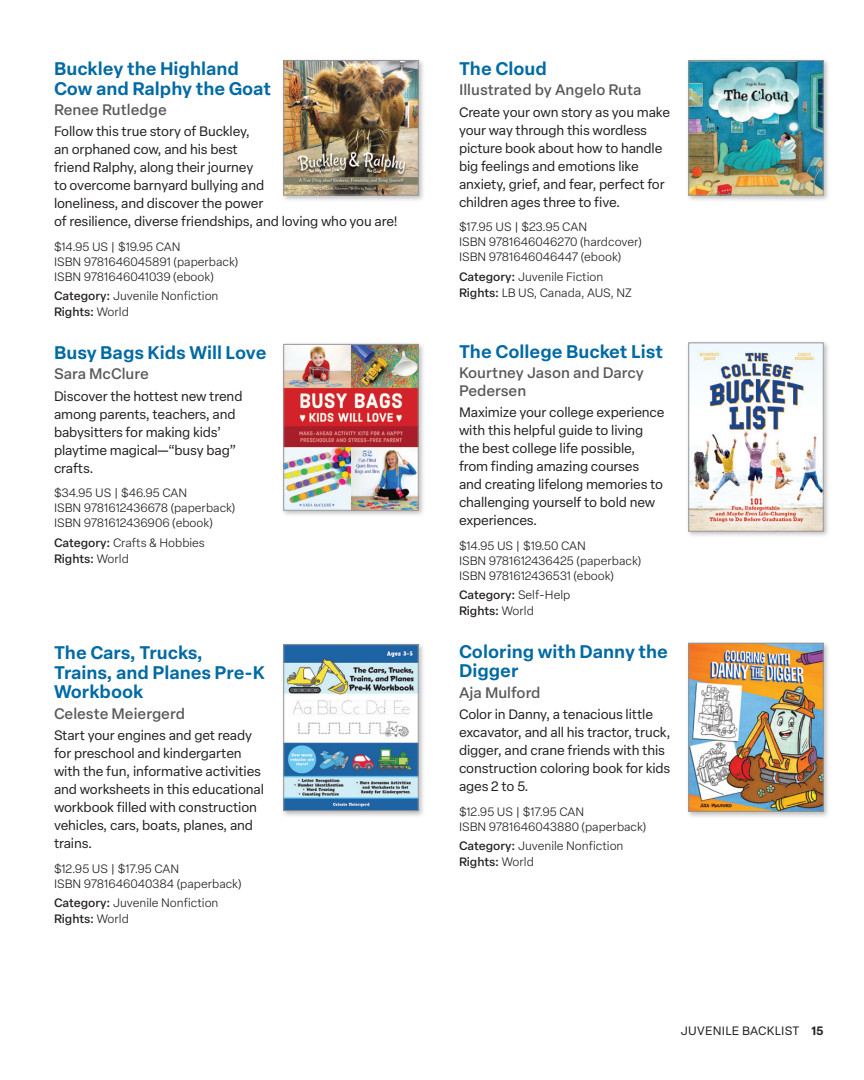
<style>
.page{position:relative;width:864px;height:1080px;background:#fff}
.page>*{position:absolute;margin:0;border:0;box-sizing:border-box;transform-origin:0 0}
.t1{font:600 18px/19.5px "Elza Text";color:#006aa4}
.t2{font:500 15px/18px "Elza Text";color:#57585a}
.t3{font:13.5px/18px "Elza Text";letter-spacing:-.01em;color:#231f20}
.t4{font:300 12px/15px "Elza Text";color:#231f20}
.t5{font:500 12px/16px "Elza Text";color:#231f20}
.t6{font:12px "Elza Text";color:#231f20}
.t7{font:600 12px "Elza Text";color:#231f20}
.s1{font-weight:500}
.s2{font-weight:300}
</style>
<div class="page">
<div style="left:281px;top:58px;width:144px;height:144px;background:#231f20;opacity:.3"></div>
<img style="left:285px;top:62px;width:131px;height:131px">
<div style="left:283px;top:60px;width:135px;height:135px;border:1px solid #939598"></div>
<div style="left:281px;top:342px;width:144px;height:176px;background:#231f20;opacity:.3"></div>
<img style="left:285px;top:346px;width:131px;height:163px">
<div style="left:283px;top:344px;width:135px;height:167px;border:1px solid #939598"></div>
<div style="left:281px;top:642px;width:144px;height:176px;background:#231f20;opacity:.3"></div>
<img style="left:285px;top:646px;width:131px;height:163px">
<div style="left:283px;top:644px;width:135px;height:167px;border:1px solid #939598"></div>
<div style="left:686px;top:58px;width:144px;height:144px;background:#231f20;opacity:.3"></div>
<img style="left:690px;top:62px;width:131px;height:131px">
<div style="left:688px;top:60px;width:135px;height:135px;border:1px solid #939598"></div>
<div style="left:686px;top:340px;width:144px;height:198px;background:#231f20;opacity:.3"></div>
<img style="left:690px;top:345px;width:131px;height:184px">
<div style="left:688px;top:343px;width:135px;height:188px;border:1px solid #939598"></div>
<div style="left:686px;top:640px;width:144px;height:179px;background:#231f20;opacity:.3"></div>
<img style="left:690px;top:645px;width:131px;height:165px">
<div style="left:688px;top:643px;width:135px;height:169px;border:1px solid #939598"></div>
<h1 class="t1" style="left:54px;top:58px;width:219px">Buckley the Highland<br>Cow and Ralphy the Goat</h1>
<p class="t2" style="left:54px;top:100px;width:114px">Renee Rutledge</p>
<p class="t3" style="left:54px;top:122px;width:345px">Follow this true story of Buckley,<br>an orphaned cow, and his best<br>friend Ralphy, along their journey<br>to overcome barnyard bullying and<br>loneliness, and discover the power<br>of resilience, diverse friendships, and loving who you are!</p>
<p class="t4" style="left:54px;top:239px;width:186px">$14.95 US | $19.95 CAN<br>ISBN 9781646045891 (paperback)<br>ISBN 9781646041039 (ebook)</p>
<p class="t4" style="left:54px;top:287px;width:166px;line-height:16px"><span class="s1">Category:</span> Juvenile Nonfiction<br><span class="s1">Rights:</span> World</p>
<h1 class="t1" style="left:54px;top:342px;width:214px">Busy Bags Kids Will Love</h1>
<p class="t2" style="left:54px;top:364px;width:96px">Sara McClure</p>
<p class="t3" style="left:54px;top:386px;width:190px">Discover the hottest new trend among parents, teachers, and babysitters for making kids’ playtime magical—“busy bag” crafts.</p>
<p class="t4" style="left:54px;top:485px;width:183px">$34.95 US | $46.95 CAN<br>ISBN 9781612436678 (paperback)<br>ISBN 9781612436906 (ebook)</p>
<p class="t4" style="left:54px;top:534px;width:153px;line-height:16px"><span class="s1">Category:</span> Crafts &amp; Hobbies<br><span class="s1">Rights:</span> World</p>
<h1 class="t1" style="left:54px;top:642px;width:213px">The Cars, Trucks,<br>Trains, and Planes Pre-K<br>Workbook</h1>
<p class="t2" style="left:54px;top:704px;width:132px">Celeste Meiergerd</p>
<p class="t3" style="left:54px;top:725px;width:212px">Start your engines and get ready for preschool and kindergarten with the fun, informative activities and worksheets in this educational workbook filled with construction vehicles, cars, boats, planes, and trains.</p>
<p class="t4" style="left:54px;top:860px;width:189px">$12.95 US | $17.95 CAN<br>ISBN 9781646040384 (paperback)</p>
<p class="t4" style="left:54px;top:894px;width:166px;line-height:16px"><span class="s1">Category:</span> Juvenile Nonfiction<br><span class="s1">Rights:</span> World</p>
<h1 class="t1" style="left:459px;top:58px;width:89px">The Cloud</h1>
<p class="t2" style="left:459px;top:80px;width:184px">Illustrated by Angelo Ruta</p>
<p class="t3" style="left:459px;top:102px;width:213px">Create your own story as you make your way through this wordless picture book about how to handle big feelings and emotions like anxiety, grief, and fear, perfect for children ages three to five.</p>
<p class="t4" style="left:459px;top:219px;width:184px">$17.95 US | $23.95 CAN<br>ISBN 9781646046270 (hardcover)<br>ISBN 9781646046447 (ebook)</p>
<p class="t4" style="left:459px;top:268px;width:174px;line-height:16px"><span class="s1">Category:</span> Juvenile Fiction<br><span class="s1">Rights:</span> LB US, Canada, AUS, NZ</p>
<h1 class="t1" style="left:459px;top:341px;width:206px">The College Bucket List</h1>
<p class="t2" style="left:459px;top:363px;width:186px">Kourtney Jason and Darcy<br>Pedersen</p>
<p class="t3" style="left:459px;top:403px;width:207px">Maximize your college experience with this helpful guide to living the best college life possible, from finding amazing courses and creating lifelong memories to challenging yourself to bold new experiences.</p>
<p class="t4" style="left:459px;top:537px;width:184px">$14.95 US | $19.50 CAN<br>ISBN 9781612436425 (paperback)<br>ISBN 9781612436531 (ebook)</p>
<p class="t5" style="left:459px;top:586px;width:113px">Category: <span class="s2">Self-Help<br></span>Rights: <span class="s2">World</span></p>
<h1 class="t1" style="left:459px;top:641px;width:211px">Coloring with Danny the<br>Digger</h1>
<p class="t2" style="left:459px;top:683px;width:83px">Aja Mulford</p>
<p class="t3" style="left:459px;top:704px;width:213px">Color in Danny, a tenacious little excavator, and all his tractor, truck, digger, and crane friends with this construction coloring book for kids ages 2 to 5.</p>
<p class="t4" style="left:459px;top:803px;width:189px">$12.95 US | $17.95 CAN<br>ISBN 9781646043880 (paperback)</p>
<p class="t4" style="left:459px;top:837px;width:166px;line-height:16px"><span class="s1">Category:</span> Juvenile Nonfiction<br><span class="s1">Rights:</span> World</p>
<p class="t6" style="left:681px;top:1021px;width:16px">Juvenile</p>
<p class="t6" style="left:742px;top:1021px;width:16px">Backlist</p>
<p class="t7" style="left:811px;top:1021px;width:14px">15</p>
</div>
